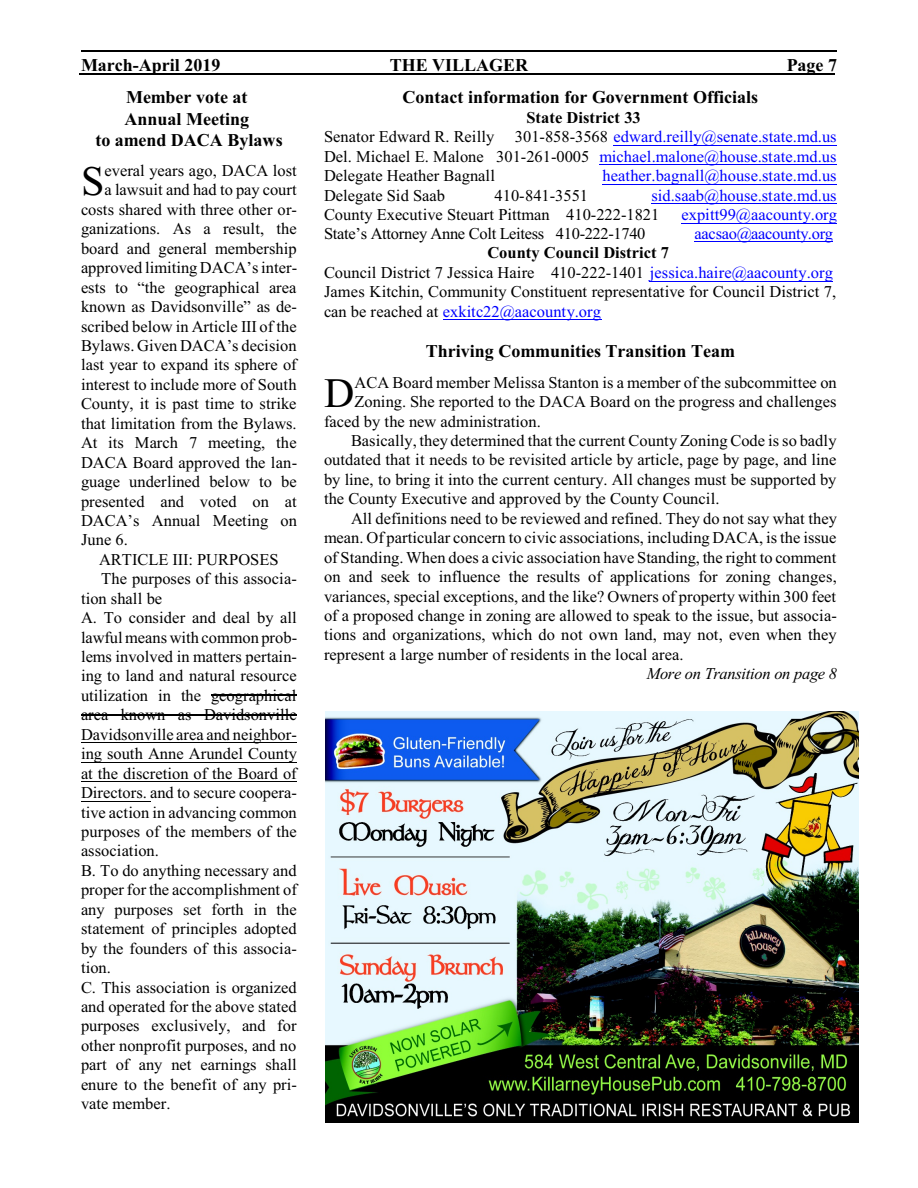
<style>
.page{position:relative;width:918px;height:1188px;background:#fff}
.page>*{position:absolute;margin:0;border:0;box-sizing:border-box;transform-origin:0 0}
.t1{font:42px "Times New Roman";color:#000}
.t2{font:700 18px/21.3px "Times New Roman";color:#000;text-align:center}
.t3{font:16.5px/19.5px "Times New Roman";color:#000}
.t4{font:16.5px "Times New Roman";color:#00f}
.t5{font:16.5px "Times New Roman";letter-spacing:-.02em;color:#000}
.t6{font:italic 16.5px "Times New Roman";letter-spacing:-.02em;color:#000}
.t7{font:16.5px "Times New Roman";letter-spacing:-.02em;color:#00f}
.s1{font-weight:700}
.s2{color:#00f}
</style>
<div class="page">
<img style="left:326px;top:711px;width:532px;height:411px">
<hr style="left:212px;top:695px;width:85px;height:1px;background:#000">
<hr style="left:81px;top:714px;width:216px;height:1px;background:#000">
<hr style="left:81px;top:742px;width:216px;height:1px;background:#000">
<hr style="left:81px;top:762px;width:216px;height:1px;background:#000">
<hr style="left:81px;top:781px;width:216px;height:1px;background:#000">
<hr style="left:81px;top:801px;width:69px;height:1px;background:#000">
<hr style="left:614px;top:145px;width:223px;height:1px;background:#00f">
<hr style="left:599px;top:164px;width:238px;height:1px;background:#00f">
<hr style="left:603px;top:184px;width:234px;height:1px;background:#00f">
<hr style="left:651px;top:203px;width:186px;height:1px;background:#00f">
<hr style="left:681px;top:223px;width:156px;height:1px;background:#00f">
<hr style="left:695px;top:241px;width:138px;height:1px;background:#00f">
<hr style="left:650px;top:281px;width:183px;height:1px;background:#00f">
<hr style="left:443px;top:319px;width:158px;height:1px;background:#00f">
<hr style="left:81px;top:50px;width:755px;height:1px;background:#000">
<hr style="left:80px;top:74px;width:755px;height:1px;background:#000">
<p class="t2" style="left:81px;top:56px;width:141px">March-April 2019</p>
<p class="t2" style="left:390px;top:56px;width:140px">THE VILLAGER</p>
<p class="t2" style="left:787px;top:56px;width:52px">Page 7</p>
<p class="t2" style="left:95px;top:89px;width:189px">Member vote at<br>Annual Meeting<br>to amend DACA Bylaws</p>
<p class="t1" style="left:81px;top:166px;width:25px">S</p>
<p class="t3" style="left:105px;top:162px;width:194px">everal years ago, DACA lost</p>
<p class="t2" style="left:403px;top:89px;width:357px">Contact information for Government Officials</p>
<p class="t3" style="left:324px;top:110px;width:514px;text-indent:202px"><span class="s1">State District 33<br></span>Senator Edward R. Reilly 301-858-3568 <span class="s2">edward.reilly@senate.state.md.us </span>Del. Michael E. Malone 301-261-0005 <span class="s2">michael.malone@house.state.md.us </span>Delegate Heather Bagnall</p>
<p class="t4" style="left:603px;top:170px;width:236px">heather.bagnall@house.state.md.us</p>
<p class="t3" style="left:105px;top:182px;width:194px">a lawsuit and had to pay court</p>
<p class="t3" style="left:81px;top:201px;width:218px">costs shared with three other or-</p>
<p class="t3" style="left:81px;top:221px;width:217px">ganizations. As a result, the</p>
<p class="t3" style="left:81px;top:240px;width:217px">board and general membership</p>
<p class="t3" style="left:81px;top:260px;width:218px">approved limiting DACA’s inter-</p>
<p class="t3" style="left:81px;top:279px;width:217px">ests to “the geographical area</p>
<p class="t3" style="left:81px;top:298px;width:218px">known as Davidsonville” as de-</p>
<p class="t3" style="left:81px;top:318px;width:217px">scribed below in Article III of the</p>
<p class="t3" style="left:81px;top:337px;width:217px">Bylaws. Given DACA’s decision</p>
<p class="t3" style="left:81px;top:357px;width:217px">last year to expand its sphere of</p>
<p class="t3" style="left:81px;top:376px;width:217px">interest to include more of South</p>
<p class="t3" style="left:81px;top:396px;width:217px">County, it is past time to strike</p>
<p class="t3" style="left:81px;top:415px;width:217px">that limitation from the Bylaws.</p>
<p class="t3" style="left:81px;top:435px;width:217px">At its March 7 meeting, the</p>
<p class="t3" style="left:81px;top:454px;width:218px">DACA Board approved the lan-</p>
<p class="t3" style="left:81px;top:473px;width:217px">guage underlined below to be</p>
<p class="t3" style="left:81px;top:493px;width:217px">presented and voted on at</p>
<p class="t3" style="left:81px;top:512px;width:217px">DACA’s Annual Meeting on</p>
<p class="t3" style="left:81px;top:532px;width:48px">June 6.</p>
<p class="t3" style="left:99px;top:551px;width:181px">ARTICLE III: PURPOSES</p>
<p class="t3" style="left:101px;top:571px;width:197px">The purposes of this associa-</p>
<p class="t3" style="left:81px;top:590px;width:83px">tion shall be</p>
<p class="t3" style="left:81px;top:609px;width:217px">A. To consider and deal by all</p>
<p class="t3" style="left:81px;top:629px;width:218px">lawfulmeans with common prob-</p>
<p class="t3" style="left:81px;top:648px;width:218px">lems involved in matters pertain-</p>
<p class="t3" style="left:81px;top:668px;width:217px">ing to land and natural resource</p>
<p class="t3" style="left:81px;top:687px;width:217px">utilization in the geographical</p>
<p class="t3" style="left:81px;top:707px;width:217px">area known as Davidsonville</p>
<p class="t3" style="left:81px;top:726px;width:218px">Davidsonville area and neighbor-</p>
<p class="t3" style="left:81px;top:746px;width:218px">ing south Anne Arundel County</p>
<p class="t3" style="left:81px;top:765px;width:217px">at the discretion of the Board of</p>
<p class="t3" style="left:81px;top:784px;width:218px">Directors. and to secure coopera-</p>
<p class="t3" style="left:81px;top:804px;width:217px">tive action in advancing common</p>
<p class="t3" style="left:81px;top:823px;width:217px">purposes of the members of the</p>
<p class="t3" style="left:81px;top:843px;width:80px">association.</p>
<p class="t3" style="left:81px;top:862px;width:217px">B. To do anything necessary and</p>
<p class="t3" style="left:81px;top:882px;width:217px">proper for the accomplishment of</p>
<p class="t3" style="left:81px;top:901px;width:217px">any purposes set forth in the</p>
<p class="t3" style="left:81px;top:921px;width:217px">statement of principles adopted</p>
<p class="t3" style="left:81px;top:940px;width:217px">by the founders of this associa-</p>
<p class="t3" style="left:81px;top:959px;width:31px">tion.</p>
<p class="t3" style="left:81px;top:979px;width:217px">C. This association is organized</p>
<p class="t3" style="left:81px;top:998px;width:217px">and operated for the above stated</p>
<p class="t3" style="left:81px;top:1018px;width:217px">purposes exclusively, and for</p>
<p class="t3" style="left:81px;top:1037px;width:217px">other nonprofit purposes, and no</p>
<p class="t3" style="left:81px;top:1057px;width:217px">part of any net earnings shall</p>
<p class="t3" style="left:81px;top:1076px;width:218px">enure to the benefit of any pri-</p>
<p class="t3" style="left:81px;top:1095px;width:91px">vate member.</p>
<p class="t3" style="left:324px;top:187px;width:123px">Delegate Sid Saab</p>
<p class="t3" style="left:495px;top:187px;width:95px">410-841-3551</p>
<p class="t3" style="left:324px;top:187px;width:514px;text-indent:327px"><span class="s2">sid.saab@house.state.md.us<br></span>County Executive Steuart Pittman 410-222-1821</p>
<p class="t4" style="left:681px;top:209px;width:157px">expitt99@aacounty.org</p>
<p class="t5" style="left:324px;top:227px;width:323px">State’s Attorney Anne Colt Leitess 410-222-1740</p>
<p class="t7" style="left:695px;top:227px;width:140px">aacsao@aacounty.org</p>
<p class="t3" style="left:324px;top:245px;width:514px;text-indent:163px"><span class="s1">County Council District 7<br></span>Council District 7 Jessica Haire 410-222-1401 <span class="s2">jessica.haire@aacounty.org </span>James Kitchin, Community Constituent representative for Council District 7, can be reached at <span class="s2">exkitc22@aacounty.org</span></p>
<p class="t2" style="left:426px;top:343px;width:311px">Thriving Communities Transition Team</p>
<p class="t1" style="left:324px;top:378px;width:32px">D</p>
<p class="t3" style="left:355px;top:374px;width:484px">ACA Board member Melissa Stanton is a member of the subcommittee on</p>
<p class="t3" style="left:355px;top:393px;width:483px">Zoning. She reported to the DACA Board on the progress and challenges</p>
<p class="t3" style="left:324px;top:413px;width:218px">faced by the new administration.</p>
<p class="t3" style="left:351px;top:432px;width:487px">Basically, they determined that the current County Zoning Code is so badly</p>
<p class="t3" style="left:324px;top:452px;width:514px">outdated that it needs to be revisited article by article, page by page, and line</p>
<p class="t3" style="left:324px;top:471px;width:514px">by line, to bring it into the current century. All changes must be supported by</p>
<p class="t3" style="left:324px;top:491px;width:397px">the County Executive and approved by the County Council.</p>
<p class="t3" style="left:351px;top:510px;width:487px">All definitions need to be reviewed and refined. They do not say what they</p>
<p class="t3" style="left:324px;top:530px;width:514px">mean. Of particular concern to civic associations, including DACA, is the issue</p>
<p class="t3" style="left:324px;top:549px;width:514px">of Standing. When does a civic association have Standing, the right to comment</p>
<p class="t3" style="left:324px;top:568px;width:514px">on and seek to influence the results of applications for zoning changes,</p>
<p class="t3" style="left:324px;top:588px;width:514px">variances, special exceptions, and the like? Owners of property within 300 feet</p>
<p class="t3" style="left:324px;top:607px;width:515px">of a proposed change in zoning are allowed to speak to the issue, but associa-</p>
<p class="t3" style="left:324px;top:627px;width:514px">tions and organizations, which do not own land, may not, even when they</p>
<p class="t3" style="left:324px;top:646px;width:361px">represent a large number of residents in the local area.</p>
<p class="t6" style="left:647px;top:667px;width:192px">More on Transition on page 8</p>
</div>
